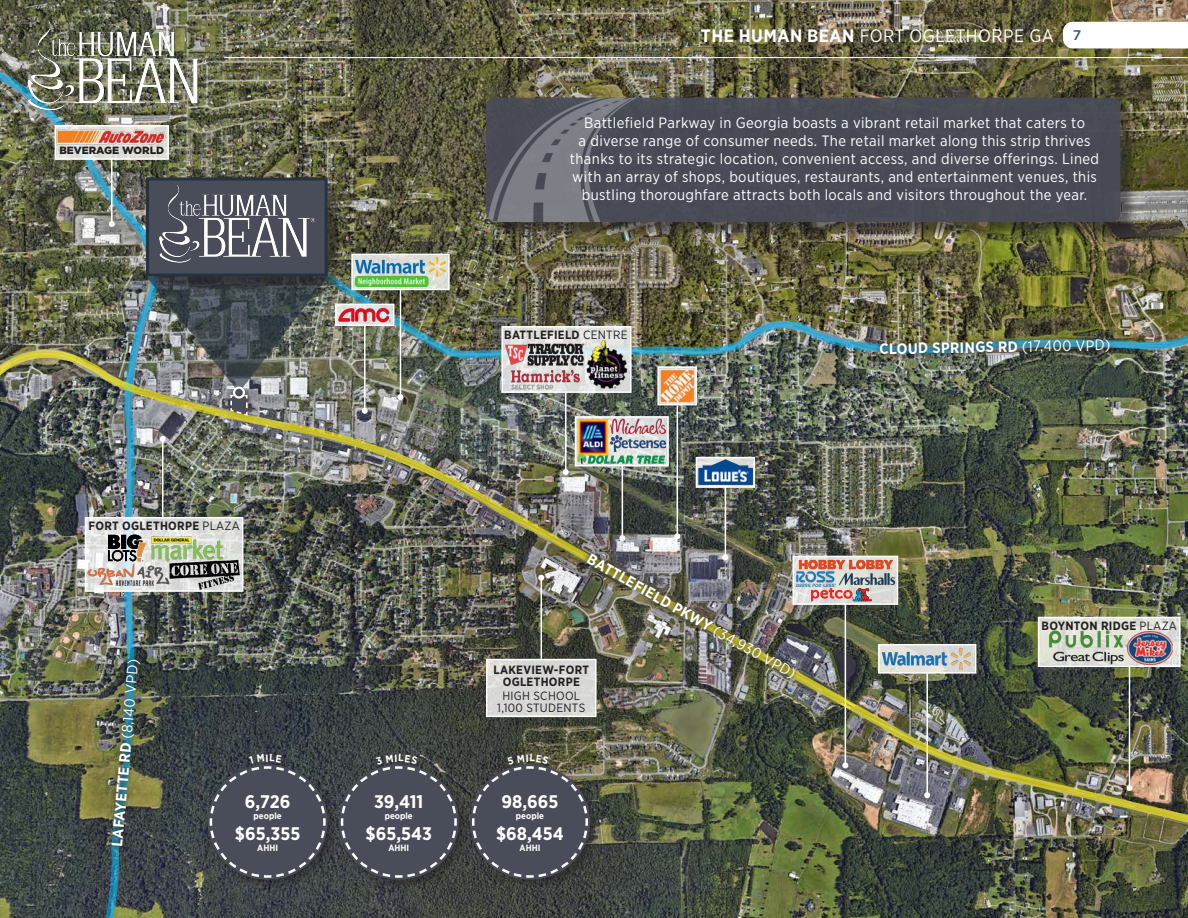
<style>
.page{position:relative;width:1188px;height:918px;background:#fff}
.page>*{position:absolute;margin:0;border:0;box-sizing:border-box;transform-origin:0 0}
.t1{font:700 18.15px "Gotham Narrow";color:#fff}
.t2{font:18px "Gotham Narrow";letter-spacing:.025em;color:#fff}
.t3{font:15px/18px "Gotham Narrow";letter-spacing:.025em;color:#fff;text-align:center}
.t4{font:700 15px "Gotham Narrow";color:#fff}
.t5{font:500 13.95px "Gotham";color:#3b5a80}
.t6{font:700 12px/12px "Gotham Narrow";letter-spacing:.025em;color:#231f20;text-align:center}
.t7{font:12px/12px "Gotham Narrow";letter-spacing:.025em;color:#231f20;text-align:center}
.t8{font:900 10.5px "Gotham";color:#231f20}
.t9{font:700 9.15px "Gotham Narrow";color:#fff}
.s1{font-weight:700}
.s2{font-weight:400}
</style>
<div class="page">
<img style="left:0;top:0;width:1188px;height:918px">
<img style="left:328px;top:217px;width:860px;height:132px">
<img style="left:0;top:65px;width:160px;height:853px">
<svg style="left:1063px;top:22px;width:125px;height:26px"></svg>
<hr style="left:111px;top:158px;width:2px;height:66px;background:#fff">
<svg style="left:109px;top:221px;width:6px;height:6px"></svg>
<svg style="left:58px;top:147px;width:108px;height:10px"></svg>
<div style="left:55px;top:125px;width:114px;height:35px;border:2px solid #fff"></div>
<img style="left:55px;top:126px;width:114px;height:21px">
<hr style="left:364px;top:325px;width:2px;height:86px;background:#fff">
<svg style="left:338px;top:322px;width:54px;height:1px"></svg>
<div style="left:335px;top:304px;width:60px;height:22px;border:2px solid #fff"></div>
<img style="left:338px;top:306px;width:54px;height:16px">
<svg style="left:146px;top:277px;width:182px;height:72px;background:#525b5c"></svg>
<div style="left:148px;top:180px;width:195px;height:112px;background:#231f20;opacity:.5"></div>
<div style="left:146px;top:178px;width:182px;height:99px;background:#494c59;border:3px solid #273241"></div>
<img style="left:156px;top:181px;width:164px;height:82px">
<hr style="left:400px;top:289px;width:1px;height:108px;background:#fff">
<svg style="left:354px;top:257px;width:93px;height:30px"></svg>
<div style="left:351px;top:254px;width:99px;height:36px;border:2px solid #fff"></div>
<svg style="left:504px;top:329px;width:125px;height:20px;background:#e2e1de"></svg>
<div style="left:501px;top:326px;width:131px;height:67px;border:2px solid #fff"></div>
<img style="left:503px;top:342px;width:83px;height:7px">
<img style="left:586px;top:341px;width:42px;height:8px">
<img style="left:0;top:349px;width:1188px;height:479px">
<img style="left:582px;top:548px;width:218px;height:136px">
<img style="left:874px;top:334px;width:242px;height:26px">
<img style="left:106px;top:654px;width:40px;height:198px">
<div style="left:205px;top:752px;width:135px;height:140px;background:#231f20;opacity:.5"></div>
<div style="left:336px;top:752px;width:135px;height:140px;background:#231f20;opacity:.5"></div>
<div style="left:467px;top:752px;width:135px;height:140px;background:#231f20;opacity:.5"></div>
<div style="left:488px;top:99px;width:650px;height:140px;background:#231f20;opacity:.6"></div>
<div style="left:486px;top:98px;width:634px;height:124px;background:#494c59;border-radius:10px"></div>
<img style="left:488px;top:98px;width:149px;height:124px">
<img style="left:356px;top:257px;width:89px;height:29px">
<hr style="left:224px;top:57px;width:964px;height:1px;background:#fff">
<img style="left:25px;top:16px;width:189px;height:98px">
<svg style="left:208px;top:754px;width:119px;height:125px;background:#4b4e58"></svg>
<svg style="left:340px;top:754px;width:118px;height:125px;background:#4c4f58"></svg>
<svg style="left:471px;top:754px;width:118px;height:125px;background:#4e5157"></svg>
<p class="t8" style="left:59px;top:145px;width:106px">BEVERAGE WORLD</p>
<p class="t2" style="left:701px;top:25px;width:354px"><span class="s1">THE HUMAN BEAN</span> FORT OGLETHORPE GA</p>
<p class="t5" style="left:1073px;top:26px;width:10px">7</p>
<p class="t3" style="left:570px;top:114px;width:531px">Battlefield Parkway in Georgia boasts a vibrant retail market that caters to<br>a diverse range of consumer needs. The retail market along this strip thrives thanks to its strategic location, convenient access, and diverse offerings. Lined with an array of shops, boutiques, restaurants, and entertainment venues, this bustling thoroughfare attracts both locals and visitors throughout the year.</p>
<p class="t6" style="left:504px;top:329px;width:125px">BATTLEFIELD <span class="s2">CENTRE</span></p>
<p class="t4" style="left:879px;top:339px;width:233px;rotate:-1deg">CLOUD SPRINGS RD <span class="s2">(17,400 VPD)</span></p>
<p class="t6" style="left:88px;top:520px;width:153px">FORT OGLETHORPE <span class="s2">PLAZA</span></p>
<p class="t4" style="left:107px;top:846px;width:190px;rotate:-85deg">LAFAYETTE RD <span class="s2">(8,140 VPD)</span></p>
<p class="t1" style="left:245px;top:790px;width:47px">6,726</p>
<p class="t9" style="left:254px;top:810px;width:30px">people</p>
<p class="t1" style="left:235px;top:822px;width:67px">$65,355</p>
<p class="t9" style="left:257px;top:842px;width:22px">AHHI</p>
<p class="t1" style="left:374px;top:790px;width:51px">39,411</p>
<p class="t9" style="left:385px;top:810px;width:30px">people</p>
<p class="t1" style="left:366px;top:822px;width:68px">$65,543</p>
<p class="t9" style="left:388px;top:842px;width:22px">AHHI</p>
<p class="t4" style="left:593px;top:550px;width:238px;rotate:29deg">BATTLEFIELD PKWY <span class="s2">(34,930 VPD)</span></p>
<p class="t6" style="left:493px;top:664px;width:97px">LAKEVIEW-FORT<br>OGLETHORPE</p>
<p class="t7" style="left:497px;top:689px;width:89px">HIGH SCHOOL<br>1,100 STUDENTS</p>
<p class="t1" style="left:502px;top:790px;width:58px">98,665</p>
<p class="t9" style="left:516px;top:810px;width:30px">people</p>
<p class="t1" style="left:496px;top:822px;width:69px">$68,454</p>
<p class="t9" style="left:520px;top:842px;width:22px">AHHI</p>
<p class="t6" style="left:1042px;top:619px;width:137px">BOYNTON RIDGE <span class="s2">PLAZA</span></p>
</div>
